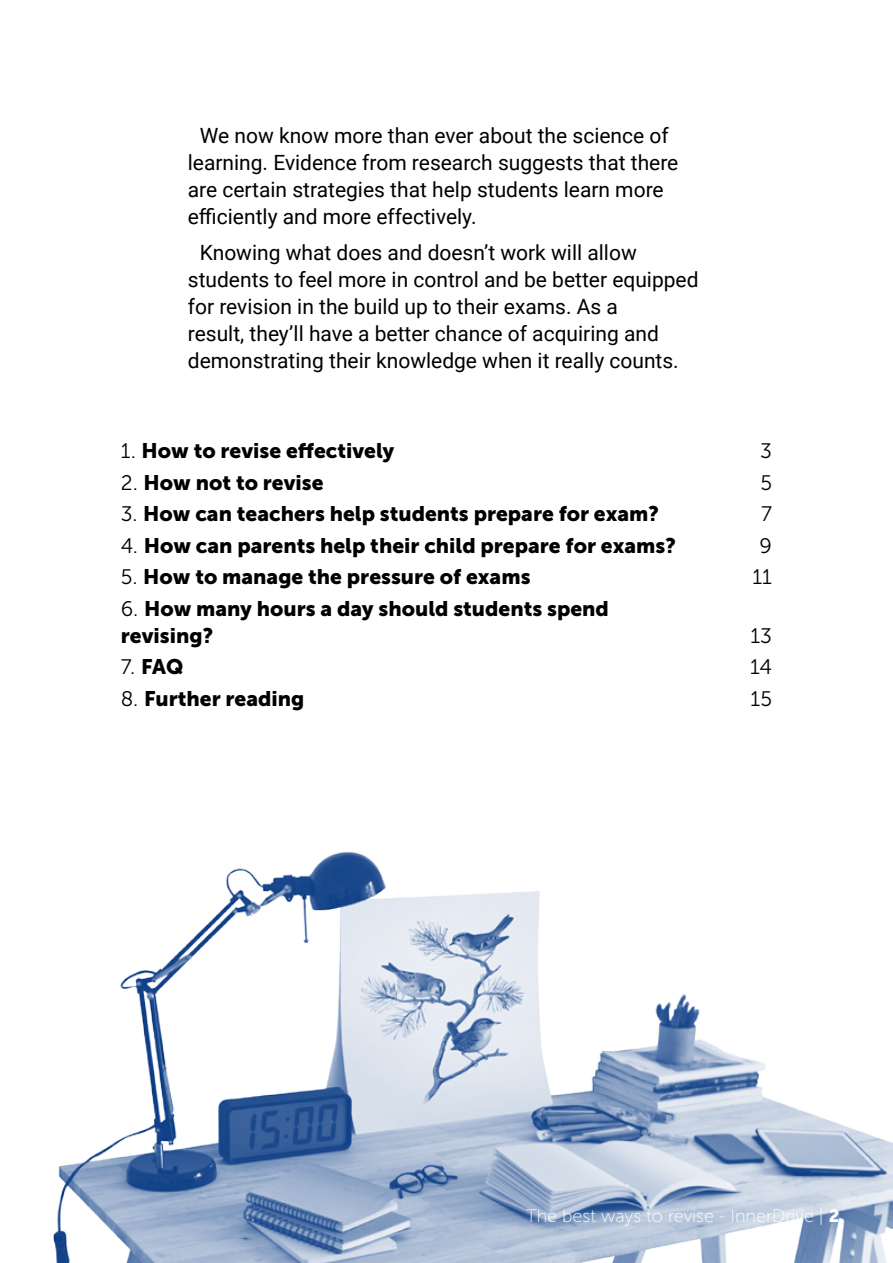
<style>
.page{position:relative;width:893px;height:1263px;background:#fff}
.page>*{position:absolute;margin:0;border:0;box-sizing:border-box;transform-origin:0 0}
.t1{font:21px/27px "Roboto";color:#000}
.t2{font:21px/27px "Museo Sans 900";color:#000}
.t3{font:21px/31.5px "Museo Sans 300";color:#000;text-align:center}
.t4{font:18px "Museo Sans 100";color:#fff}
.s1{font-family:"Museo Sans 300"}
.s2{font-family:"Museo Sans 900"}
</style>
<div class="page">
<img style="left:53px;top:851px;width:840px;height:412px">
<p class="t1" style="left:188px;top:121px;width:492px;text-indent:12px">We now know more than ever about the science of learning. Evidence from research suggests that there are certain strategies that help students learn more efficiently and more effectively.</p>
<p class="t1" style="left:188px;top:238px;width:512px;text-indent:12px">Knowing what does and doesn’t work will allow students to feel more in control and be better equipped for revision in the build up to their exams. As a<br>result, they’ll have a better chance of acquiring and demonstrating their knowledge when it really counts.</p>
<p class="t2" style="left:121px;top:437px;width:275px"><span class="s1">1.</span> H ow to revise effectively</p>
<p class="t2" style="left:121px;top:469px;width:204px"><span class="s1">2.</span> H ow not to revise</p>
<p class="t2" style="left:121px;top:500px;width:540px"><span class="s1">3.</span> How can teachers help students prepare for exam?</p>
<p class="t2" style="left:121px;top:532px;width:556px"><span class="s1">4.</span> How can parents help their child prepare for exams?</p>
<p class="t2" style="left:121px;top:563px;width:411px"><span class="s1">5.</span> How to manage the pressure of exams</p>
<p class="t2" style="left:121px;top:595px;width:490px"><span class="s1">6.</span> How many hours a day should students spend revising?</p>
<p class="t2" style="left:121px;top:653px;width:64px"><span class="s1">7.</span> FAQ</p>
<p class="t2" style="left:121px;top:685px;width:185px"><span class="s1">8.</span> Further reading</p>
<p class="t3" style="left:752px;top:435px;width:21px">3<br>5<br>7<br>9<br>11</p>
<p class="t3" style="left:750px;top:620px;width:23px;text-align:justify">13<br>14<br>15</p>
<p class="t4" style="left:526px;top:1207px;width:315px">The best ways to revise - InnerDrive | <span class="s2">2</span></p>
</div>
